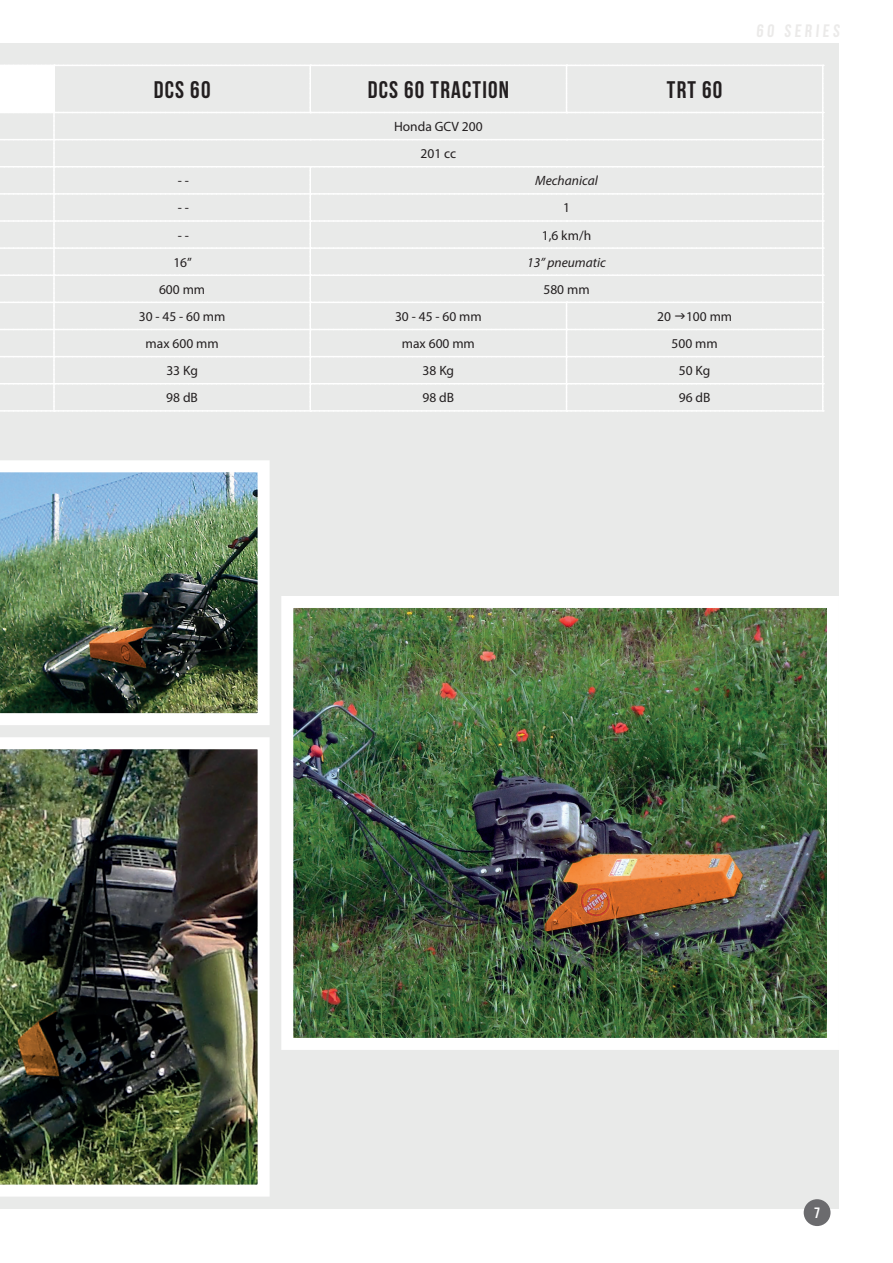
<style>
.page{position:relative;width:893px;height:1263px;background:#fff}
.page>*{position:absolute;margin:0;border:0;box-sizing:border-box;transform-origin:0 0}
.t1{font:700 24px "Bebas Neue";letter-spacing:.05em;color:#231f20}
.t2{font:700 18px "Bebas Neue";color:#ebeae9}
.t3{font:700 15px "Bebas Neue";color:#fff}
.t4{font:13.5px/27.2px "Myriad Pro";color:#231f20;text-align:center}
.t5{font:italic 13.5px "Myriad Pro";color:#231f20}
</style>
<div class="page">
<div style="left:0;top:43px;width:839px;height:1166px;background:#e9eae9"></div>
<div style="left:804px;top:1199px;width:26px;height:27px;background:#6b6b6e;border-radius:50%"></div>
<img style="left:0;top:737px;width:270px;height:459px">
<img style="left:294px;top:609px;width:532px;height:428px">
<div style="left:281px;top:596px;width:558px;height:454px;border:12px solid #fff"></div>
<img style="left:0;top:460px;width:270px;height:265px">
<svg style="left:0;top:65px;width:824px;height:347px"></svg>
<h1 class="t1" style="left:154px;top:76px;width:58px">DCS 60</h1>
<h1 class="t1" style="left:368px;top:76px;width:143px">DCS 60 TRACTION</h1>
<h1 class="t1" style="left:667px;top:76px;width:57px">TRT 60</h1>
<p class="t4" style="left:394px;top:113px;width:90px">Honda GCV 200<br>201 cc</p>
<p class="t4" style="left:178px;top:167px;width:13px">- -</p>
<p class="t5" style="left:535px;top:172px;width:64px">Mechanical</p>
<p class="t4" style="left:178px;top:194px;width:13px">- -</p>
<p class="t4" style="left:563px;top:194px;width:8px">1</p>
<p class="t4" style="left:178px;top:221px;width:13px">- -</p>
<p class="t4" style="left:542px;top:221px;width:51px">1,6 km/h</p>
<p class="t4" style="left:173px;top:248px;width:20px">16”</p>
<p class="t5" style="left:527px;top:254px;width:80px">13” pneumatic</p>
<p class="t4" style="left:159px;top:276px;width:48px">600 mm</p>
<p class="t4" style="left:543px;top:276px;width:48px">580 mm</p>
<p class="t4" style="left:139px;top:303px;width:88px">30 - 45 - 60 mm</p>
<p class="t4" style="left:395px;top:303px;width:88px">30 - 45 - 60 mm</p>
<p class="t4" style="left:657px;top:303px;width:77px">20 100 mm</p>
<p class="t4" style="left:146px;top:330px;width:75px">max 600 mm</p>
<p class="t4" style="left:402px;top:330px;width:75px">max 600 mm</p>
<p class="t4" style="left:672px;top:330px;width:48px">500 mm</p>
<p class="t4" style="left:166px;top:357px;width:33px">33 Kg</p>
<p class="t4" style="left:423px;top:357px;width:33px">38 Kg</p>
<p class="t4" style="left:679px;top:357px;width:33px">50 Kg</p>
<p class="t4" style="left:166px;top:384px;width:33px">98 dB</p>
<p class="t4" style="left:423px;top:384px;width:33px">98 dB</p>
<p class="t4" style="left:679px;top:384px;width:33px">96 dB</p>
<p class="t2" style="left:756px;top:21px;width:86px">60 SERIES</p>
<p class="t3" style="left:814px;top:1205px;width:7px">7</p>
</div>
